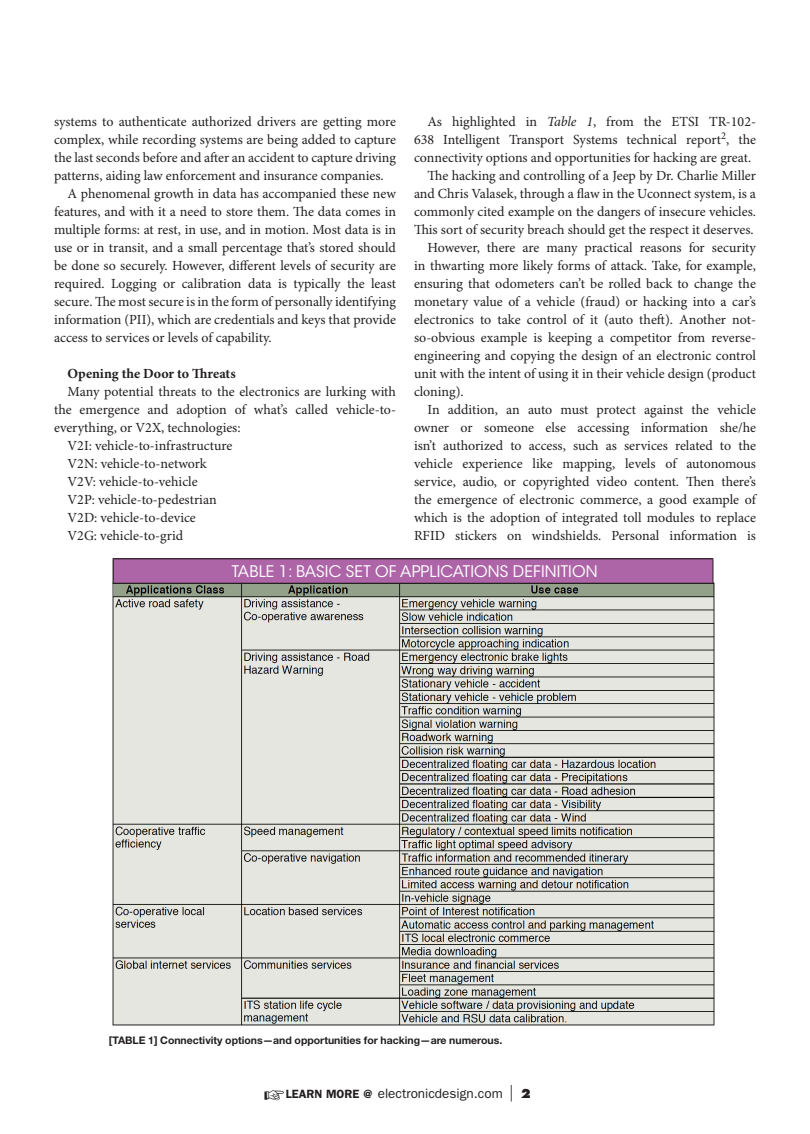
<style>
.page{position:relative;width:810px;height:1134px;background:#fff}
.page>*{position:absolute;margin:0;border:0;box-sizing:border-box;transform-origin:0 0}
.t1{font:15.9px "ITC Avant Garde Std";letter-spacing:.01em;color:#fff}
.Body_Text{font:13.95px/18px "Minion Pro";color:#231f20;text-align:justify}
.t2{font:700 13.95px "Minion Pro";color:#231f20}
.t3{font:13.5px "ITC Franklin Gothic Std";color:#231f20}
.captions{font:700 10.5px "Helvetica Neue LT Std";color:#231f20}
.s1{font-style:italic}
.s2{font-weight:600;font-size:12px}
.s3{font-family:"Futura Std";font-weight:300;font-size:16.5px}
.s4{font-family:"Futura Std";font-weight:800;font-size:12px}
</style>
<div class="page">
<img style="left:112px;top:580px;width:603px;height:446px">
<div style="left:113px;top:559px;width:600px;height:24px;background:#ad65a7"></div>
<svg style="left:713px;top:559px;width:1px;height:24px"></svg>
<hr style="left:113px;top:583px;width:600px;height:1px;background:#231f20">
<hr style="left:113px;top:558px;width:600px;height:1px;background:#231f20">
<svg style="left:113px;top:559px;width:1px;height:24px"></svg>
<p class="Body_Text" style="left:54px;top:113px;width:344px">systems to authenticate authorized drivers are getting more complex, while recording systems are being added to capture the last seconds before and after an accident to capture driving patterns, aiding law enforcement and insurance companies.</p>
<p class="Body_Text" style="left:54px;top:185px;width:344px;text-indent:14px">A phenomenal growth in data has accompanied these new features, and with it a need to store them. The data comes in multiple forms: at rest, in use, and in motion. Most data is in use or in transit, and a small percentage that’s stored should be done so securely. However, different levels of security are required. Logging or calibration data is typically the least secure. The most secure is in the form of personally identifying information (PII), which are credentials and keys that provide access to services or levels of capability.</p>
<p class="t2" style="left:68px;top:365px;width:170px">Opening the Door to Threats</p>
<p class="Body_Text" style="left:54px;top:383px;width:344px;text-indent:14px">Many potential threats to the electronics are lurking with the emergence and adoption of what’s called vehicle-to&shy;everything, or V2X, technologies:</p>
<p class="Body_Text" style="left:68px;top:437px;width:166px">V2I: vehicle-to-infrastructure</p>
<p class="Body_Text" style="left:68px;top:455px;width:141px">V2N: vehicle-to-network</p>
<p class="Body_Text" style="left:68px;top:473px;width:132px">V2V: vehicle-to-vehicle</p>
<p class="Body_Text" style="left:68px;top:491px;width:151px">V2P: vehicle-to-pedestrian</p>
<p class="Body_Text" style="left:68px;top:509px;width:130px">V2D: vehicle-to-device</p>
<p class="Body_Text" style="left:68px;top:527px;width:117px">V2G: vehicle-to-grid</p>
<p class="Body_Text" style="left:414px;top:113px;width:344px;text-indent:14px">As highlighted in <span class="s1">Table 1</span>, from the ETSI TR-102- 638 Intelligent Transport Systems technical report<sup>2</sup>, the connectivity options and opportunities for hacking are great.</p>
<p class="Body_Text" style="left:414px;top:167px;width:344px;text-indent:14px">The hacking and controlling of a Jeep by Dr. Charlie Miller and Chris Valasek, through a flaw in the Uconnect system, is a commonly cited example on the dangers of insecure vehicles.<br>This sort of security breach should get the respect it deserves.</p>
<p class="Body_Text" style="left:414px;top:239px;width:344px;text-indent:14px">However, there are many practical reasons for security in thwarting more likely forms of attack. Take, for example, ensuring that odometers can’t be rolled back to change the monetary value of a vehicle (fraud) or hacking into a car’s electronics to take control of it (auto theft). Another not&shy;so-obvious example is keeping a competitor from reverse&shy;engineering and copying the design of an electronic control unit with the intent of using it in their vehicle design (product cloning).</p>
<p class="Body_Text" style="left:414px;top:401px;width:344px;text-indent:14px">In addition, an auto must protect against the vehicle owner or someone else accessing information she/he isn’t authorized to access, such as services related to the vehicle experience like mapping, levels of autonomous service, audio, or copyrighted video content. Then there’s the emergence of electronic commerce, a good example of which is the adoption of integrated toll modules to replace RFID stickers on windshields. Personal information is</p>
<p class="t1" style="left:232px;top:561px;width:367px">TABLE 1: BASIC SET OF APPLICATIONS DEFINITION</p>
<p class="captions" style="left:109px;top:1034px;width:395px">[TABLE 1] Connectivity options—and opportunities for hacking—are numerous.</p>
<p class="t3" style="left:264px;top:1086px;width:268px">☞<span class="s2">LEARN MORE @</span> electronicdesign.com <span class="s3">|</span> <span class="s4">2</span></p>
</div>
